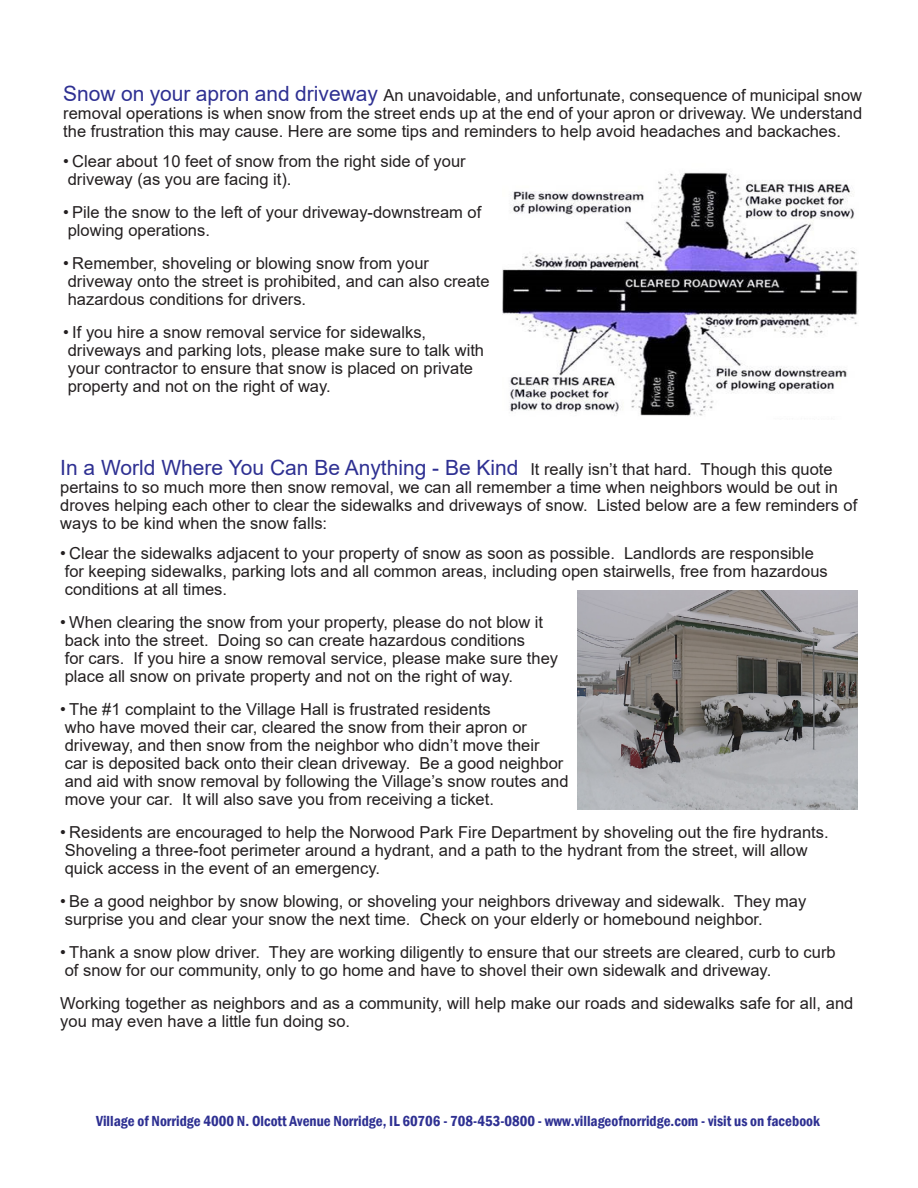
<style>
.page{position:relative;width:918px;height:1188px;background:#fff}
.page>*{position:absolute;margin:0;border:0;box-sizing:border-box;transform-origin:0 0}
.Body_Headings{font:16.5px/18px "Arial";color:#231f20}
.Body{font:16.5px/18px "Arial";color:#231f20}
.t1{font:600 condensed 15px "Franklin Gothic";color:#2e3092}
.s1{font-size:21px;color:#2e3092}
</style>
<div class="page">
<img style="left:578px;top:590px;width:280px;height:220px">
<img style="left:502px;top:172px;width:356px;height:245px">
<p class="Body_Headings" style="left:63px;top:86px;width:800px;text-align:justify"><span class="s1">Snow on your apron and driveway</span> An unavoidable, and unfortunate, consequence of municipal snow removal operations is when snow from the street ends up at the end of your apron or driveway. We understand the frustration this may cause. Here are some tips and reminders to help avoid headaches and backaches.</p>
<p class="Body_Headings" style="left:63px;top:152px;width:404px">• Clear about 10 feet of snow from the right side of your driveway (as you are facing it).</p>
<p class="Body_Headings" style="left:63px;top:203px;width:420px">• Pile the snow to the left of your driveway-downstream of plowing operations.</p>
<p class="Body_Headings" style="left:63px;top:254px;width:428px">• Remember, shoveling or blowing snow from your driveway onto the street is prohibited, and can also create hazardous conditions for drivers.</p>
<p class="Body_Headings" style="left:63px;top:323px;width:422px">• If you hire a snow removal service for sidewalks, driveways and parking lots, please make sure to talk with your contractor to ensure that snow is placed on private property and not on the right of way.</p>
<p class="Body_Headings" style="left:60px;top:460px;width:798px"><span class="s1">In a World Where You Can Be Anything - Be Kind</span> It really isn’t that hard. Though this quote pertains to so much more then snow removal, we can all remember a time when neighbors would be out in droves helping each other to clear the sidewalks and driveways of snow. Listed below are a few reminders of ways to be kind when the snow falls:</p>
<p class="Body_Headings" style="left:60px;top:544px;width:769px">• Clear the sidewalks adjacent to your property of snow as soon as possible. Landlords are responsible for keeping sidewalks, parking lots and all common areas, including open stairwells, free from hazardous conditions at all times.</p>
<p class="Body_Headings" style="left:60px;top:613px;width:499px">• When clearing the snow from your property, please do not blow it back into the street. Doing so can create hazardous conditions<br>for cars. If you hire a snow removal service, please make sure they place all snow on private property and not on the right of way.</p>
<p class="Body_Headings" style="left:60px;top:700px;width:510px">• The #1 complaint to the Village Hall is frustrated residents<br>who have moved their car, cleared the snow from their apron or driveway, and then snow from the neighbor who didn’t move their<br>car is deposited back onto their clean driveway. Be a good neighbor and aid with snow removal by following the Village’s snow routes and move your car. It will also save you from receiving a ticket.</p>
<p class="Body_Headings" style="left:60px;top:823px;width:770px">• Residents are encouraged to help the Norwood Park Fire Department by shoveling out the fire hydrants.<br>Shoveling a three-foot perimeter around a hydrant, and a path to the hydrant from the street, will allow quick access in the event of an emergency.</p>
<p class="Body_Headings" style="left:60px;top:892px;width:748px">• Be a good neighbor by snow blowing, or shoveling your neighbors driveway and sidewalk. They may surprise you and clear your snow the next time. Check on your elderly or homebound neighbor.</p>
<p class="Body_Headings" style="left:60px;top:943px;width:777px">• Thank a snow plow driver. They are working diligently to ensure that our streets are cleared, curb to curb of snow for our community, only to go home and have to shovel their own sidewalk and driveway.</p>
<p class="Body" style="left:60px;top:994px;width:795px">Working together as neighbors and as a community, will help make our roads and sidewalks safe for all, and you may even have a little fun doing so.</p>
<p class="t1" style="left:96px;top:1111px;width:725px">Village of Norridge 4000 N. Olcott Avenue Norridge, IL 60706 - 708-453-0800 - www.villageofnorridge.com - visit us on facebook</p>
</div>
